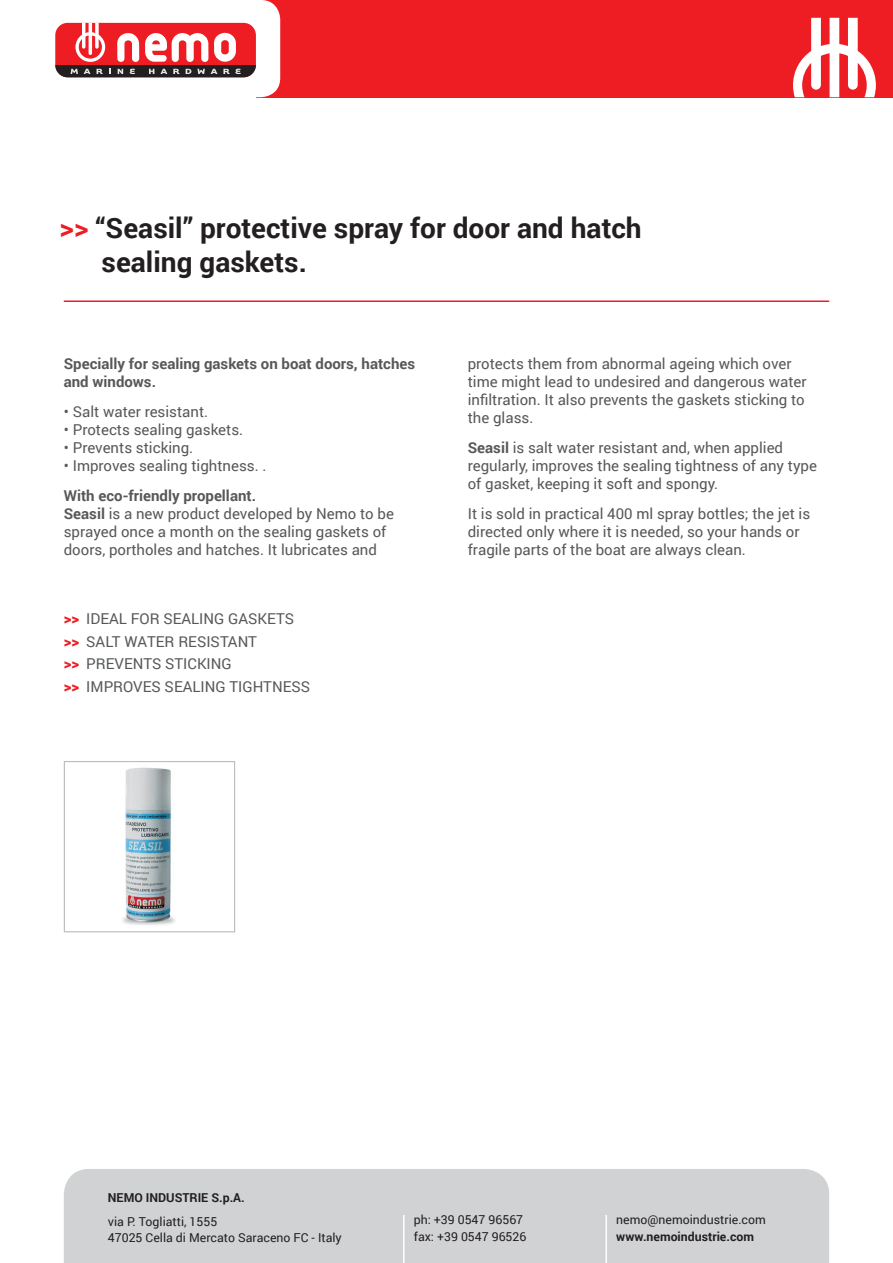
<style>
.page{position:relative;width:893px;height:1263px;background:#fff}
.page>*{position:absolute;margin:0;border:0;box-sizing:border-box;transform-origin:0 0}
.t1{font:700 28.05px "Roboto";color:#231f20}
.t2{font:15px/18px "Roboto";color:#57585a}
.t3{font:700 15px/18px "Roboto";color:#57585a}
.t4{font:12.3px "Roboto";color:#231f20}
.t5{font:700 12.3px "Roboto";color:#231f20}
.s1{color:#ee1d23}
.s2{font-weight:700}
.s3{font-weight:900;color:#ee1d23}
</style>
<div class="page">
<div style="left:257px;top:0;width:636px;height:97px;background:#ee1d23"></div>
<svg style="left:793px;top:18px;width:83px;height:79px"></svg>
<div style="left:236px;top:0;width:44px;height:97px;background:#fff;border-radius:20px"></div>
<hr style="left:64px;top:300px;width:765px;height:2px;background:#ee1d23">
<img style="left:122px;top:767px;width:53px;height:158px">
<div style="left:64px;top:761px;width:171px;height:171px;border:1px solid #bcbdc0"></div>
<div style="left:64px;top:1169px;width:765px;height:94px;background:#d1d2d4"></div>
<hr style="left:403px;top:1215px;width:1px;height:48px;background:#fff">
<hr style="left:605px;top:1215px;width:2px;height:48px;background:#fff">
<div style="left:55px;top:23px;width:201px;height:54px;background:#ee1d23;border-radius:12px"></div>
<div style="left:55px;top:65px;width:201px;height:12px;background:#231f20"></div>
<svg style="left:71px;top:69px;width:7px;height:5px"></svg>
<svg style="left:84px;top:69px;width:7px;height:5px"></svg>
<svg style="left:97px;top:69px;width:6px;height:5px"></svg>
<svg style="left:118px;top:69px;width:5px;height:5px"></svg>
<svg style="left:130px;top:69px;width:5px;height:5px"></svg>
<svg style="left:149px;top:69px;width:5px;height:5px"></svg>
<svg style="left:160px;top:69px;width:7px;height:5px"></svg>
<svg style="left:173px;top:69px;width:6px;height:5px"></svg>
<svg style="left:186px;top:69px;width:5px;height:5px"></svg>
<svg style="left:197px;top:69px;width:8px;height:5px"></svg>
<svg style="left:211px;top:69px;width:6px;height:5px"></svg>
<svg style="left:75px;top:23px;width:30px;height:39px"></svg>
<svg style="left:145px;top:33px;width:63px;height:29px"></svg>
<svg style="left:117px;top:33px;width:22px;height:29px"></svg>
<div style="left:214px;top:33px;width:22px;height:29px;background:#fff;border-radius:11px"></div>
<svg style="left:221px;top:40px;width:8px;height:14px"></svg>
<svg style="left:223px;top:69px;width:18px;height:5px"></svg>
<p class="t1" style="left:60px;top:209px;width:584px"><span class="s1">&gt;&gt;</span> “Seasil” protective spray for door and hatch</p>
<p class="t1" style="left:102px;top:242px;width:207px">sealing gaskets.</p>
<p class="t3" style="left:64px;top:354px;width:353px">Specially for sealing gaskets on boat doors, hatches and windows.</p>
<p class="t2" style="left:64px;top:402px;width:146px">• Salt water resistant.</p>
<p class="t2" style="left:64px;top:420px;width:181px">• Protects sealing gaskets.</p>
<p class="t2" style="left:64px;top:438px;width:131px">• Prevents sticking.</p>
<p class="t2" style="left:64px;top:456px;width:204px">• Improves sealing tightness. .</p>
<p class="t3" style="left:64px;top:486px;width:194px">With eco-friendly propellant.</p>
<p class="t2" style="left:64px;top:504px;width:332px"><span class="s2">Seasil</span> is a new product developed by Nemo to be sprayed once a month on the sealing gaskets of doors, portholes and hatches. It lubricates and</p>
<p class="t2" style="left:64px;top:609px;width:232px"><span class="s3">&gt;&gt;</span> IDEAL FOR SEALING GASKETS</p>
<p class="t2" style="left:64px;top:632px;width:195px"><span class="s3">&gt;&gt;</span> SALT WATER RESISTANT</p>
<p class="t2" style="left:64px;top:654px;width:170px"><span class="s3">&gt;&gt;</span> PREVENTS STICKING</p>
<p class="t2" style="left:64px;top:677px;width:248px"><span class="s3">&gt;&gt;</span> IMPROVES SEALING TIGHTNESS</p>
<p class="t2" style="left:468px;top:354px;width:340px">protects them from abnormal ageing which over time might lead to undesired and dangerous water infiltration. It also prevents the gaskets sticking to the glass.</p>
<p class="t2" style="left:468px;top:438px;width:351px"><span class="s2">Seasil</span> is salt water resistant and, when applied regularly, improves the sealing tightness of any type of gasket, keeping it soft and spongy.</p>
<p class="t2" style="left:468px;top:504px;width:344px">It is sold in practical 400 ml spray bottles; the jet is directed only where it is needed, so your hands or fragile parts of the boat are always clean.</p>
<p class="t5" style="left:108px;top:1189px;width:138px">NEMO INDUSTRIE S.p.A.</p>
<p class="t4" style="left:108px;top:1213px;width:111px">via P. Togliatti, 1555</p>
<p class="t4" style="left:108px;top:1229px;width:235px">47025 Cella di Mercato Saraceno FC - Italy</p>
<p class="t4" style="left:414px;top:1211px;width:111px">ph: +39 0547 96567</p>
<p class="t4" style="left:414px;top:1228px;width:114px">fax: +39 0547 96526</p>
<p class="t4" style="left:616px;top:1211px;width:151px">nemo@nemoindustrie.com</p>
<p class="t5" style="left:616px;top:1228px;width:139px">www.nemoindustrie.com</p>
</div>
